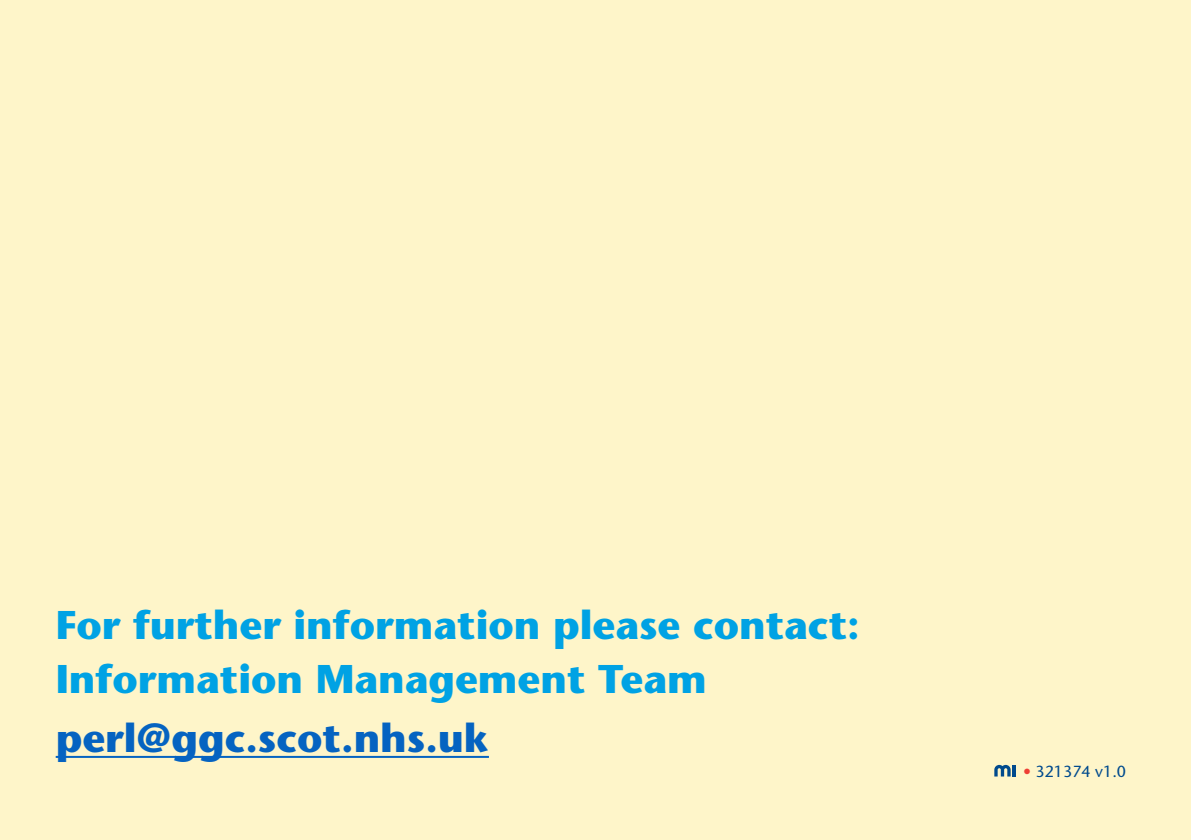
<style>
.page{position:relative;width:1191px;height:840px;background:#fff}
.page>*{position:absolute;margin:0;border:0;box-sizing:border-box;transform-origin:0 0}
.Body_Text{font:700 40px "Stone Sans";color:#00a2e4}
.Body_Text-2{font:700 40px "Stone Sans";color:#0563c1}
.t1{font:16px "Stone Sans";color:#004a8d}
.s1{color:#ee3e34}
</style>
<div class="page">
<div style="left:0;top:0;width:1191px;height:839px;background:#fef5c9"></div>
<svg style="left:994px;top:764px;width:21px;height:12px"></svg>
<hr style="left:56px;top:755px;width:433px;height:2px;background:#0563c1">
<p class="Body_Text" style="left:56px;top:599px;width:805px">For further information please contact:</p>
<p class="Body_Text" style="left:56px;top:652px;width:652px">Information Management Team</p>
<p class="Body_Text-2" style="left:56px;top:712px;width:435px">perl@ggc.scot.nhs.uk</p>
<p class="t1" style="left:1023px;top:761px;width:105px"><span class="s1">•</span> 321374 v1.0</p>
</div>
